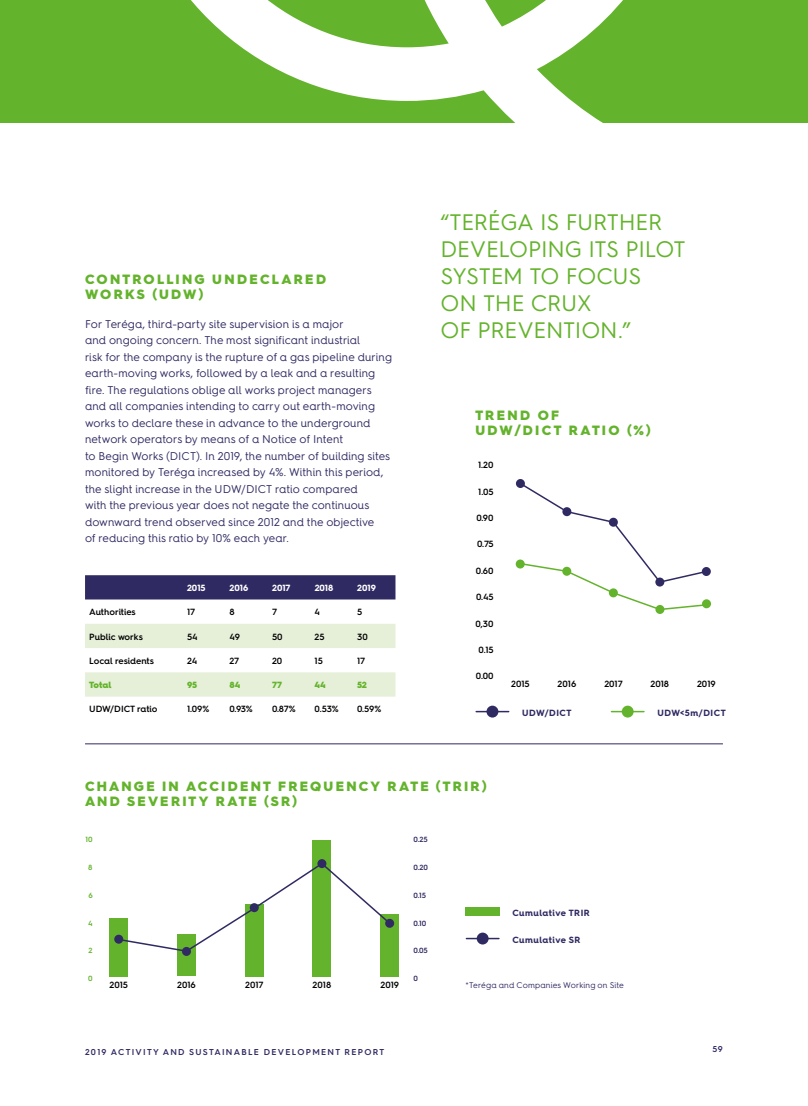
<style>
.page{position:relative;width:808px;height:1106px;background:#fff}
.page>*{position:absolute;margin:0;border:0;box-sizing:border-box;transform-origin:0 0}
.t1{font:22.5px/27px "Hurme Geometric Sans 4";letter-spacing:-.015em;color:#64b32c}
.t2{font:900 13.5px/15px "Hurme Geometric Sans 4";letter-spacing:.165em;color:#64b32c}
.t3{font:11.25px/16.5px "Hurme Geometric Sans 4";color:#2f2a62}
.t4{font:600 9px "Hurme Geometric Sans 4";color:#000}
.t5{font:700 9px "Hurme Geometric Sans 4";letter-spacing:.055em;color:#2f2a62}
.t6{font:700 9px "Hurme Geometric Sans 4";color:#fff}
.t7{font:900 9px "Hurme Geometric Sans 4";color:#64b32c}
.t8{font:600 8.55px "Hurme Geometric Sans 4";letter-spacing:.15em;color:#2f2a62}
.t9{font:8.25px "Hurme Geometric Sans 4";letter-spacing:.01em;color:#2f2a62}
.t10{font:600 7.5px "Hurme Geometric Sans 4";color:#2f2a62}
.t11{font:600 7.5px "Hurme Geometric Sans 4";color:#64b32c}
</style>
<div class="page">
<svg style="left:0;top:0;width:808px;height:123px;fill:#64b32c"></svg>
<hr style="left:85px;top:743px;width:638px;height:1px;background:#2f2a62">
<div style="left:109px;top:918px;width:19px;height:58px;background:#64b32c"></div>
<div style="left:177px;top:934px;width:19px;height:42px;background:#64b32c"></div>
<div style="left:245px;top:904px;width:19px;height:72px;background:#64b32c"></div>
<div style="left:312px;top:840px;width:19px;height:136px;background:#64b32c"></div>
<div style="left:380px;top:913px;width:19px;height:63px;background:#64b32c"></div>
<svg style="left:114px;top:934px;width:9px;height:9px"></svg>
<div style="left:182px;top:947px;width:9px;height:9px;background:#2f2a62;border-radius:50%"></div>
<div style="left:317px;top:859px;width:9px;height:9px;background:#2f2a62;border-radius:50%"></div>
<div style="left:385px;top:918px;width:9px;height:9px;background:#2f2a62;border-radius:50%"></div>
<svg style="left:117px;top:861px;width:275px;height:91px"></svg>
<div style="left:466px;top:907px;width:34px;height:8px;background:#64b32c"></div>
<hr style="left:466px;top:937px;width:33px;height:2px;background:#2f2a62">
<div style="left:477px;top:932px;width:12px;height:12px;background:#2f2a62;border-radius:50%"></div>
<hr style="left:476px;top:711px;width:33px;height:1px;background:#2f2a62">
<div style="left:486px;top:705px;width:12px;height:12px;background:#2f2a62;border-radius:50%"></div>
<hr style="left:611px;top:711px;width:33px;height:1px;background:#64b32c">
<div style="left:622px;top:705px;width:12px;height:12px;background:#64b32c;border-radius:50%"></div>
<div style="left:516px;top:559px;width:9px;height:9px;background:#64b32c;border-radius:50%"></div>
<div style="left:655px;top:605px;width:9px;height:9px;background:#64b32c;border-radius:50%"></div>
<div style="left:702px;top:599px;width:9px;height:9px;background:#64b32c;border-radius:50%"></div>
<svg style="left:518px;top:485px;width:190px;height:126px"></svg>
<div style="left:516px;top:479px;width:9px;height:9px;background:#2f2a62;border-radius:50%"></div>
<div style="left:562px;top:507px;width:9px;height:9px;background:#2f2a62;border-radius:50%"></div>
<div style="left:609px;top:517px;width:9px;height:9px;background:#2f2a62;border-radius:50%"></div>
<div style="left:655px;top:577px;width:9px;height:9px;background:#2f2a62;border-radius:50%"></div>
<div style="left:702px;top:567px;width:9px;height:9px;background:#2f2a62;border-radius:50%"></div>
<div style="left:85px;top:575px;width:310px;height:24px;background:#2f2a62"></div>
<svg style="left:85px;top:624px;width:310px;height:72px"></svg>
<p class="t2" style="left:85px;top:272px;width:243px">CONTROLLING UNDECLARED<br>WORKS (UDW)</p>
<p class="t3" style="left:85px;top:315px;width:308px">For Teréga, third-party site supervision is a major<br>and ongoing concern. The most significant industrial<br>risk for the company is the rupture of a gas pipeline during earth-moving works, followed by a leak and a resulting fire. The regulations oblige all works project managers and all companies intending to carry out earth-moving works to declare these in advance to the underground network operators by means of a Notice of Intent<br>to Begin Works (DICT). In 2019, the number of building sites monitored by Teréga increased by 4%. Within this period, the slight increase in the UDW/DICT ratio compared<br>with the previous year does not negate the continuous downward trend observed since 2012 and the objective<br>of reducing this ratio by 10% each year.</p>
<p class="t6" style="left:187px;top:581px;width:20px">2015</p>
<p class="t6" style="left:230px;top:581px;width:20px">2016</p>
<p class="t6" style="left:272px;top:581px;width:20px">2017</p>
<p class="t6" style="left:315px;top:581px;width:20px">2018</p>
<p class="t6" style="left:357px;top:581px;width:20px">2019</p>
<p class="t4" style="left:89px;top:606px;width:48px">Authorities</p>
<p class="t4" style="left:187px;top:606px;width:10px">17</p>
<p class="t4" style="left:230px;top:606px;width:7px">8</p>
<p class="t4" style="left:272px;top:606px;width:7px">7</p>
<p class="t4" style="left:315px;top:606px;width:7px">4</p>
<p class="t4" style="left:357px;top:606px;width:7px">5</p>
<p class="t4" style="left:89px;top:630px;width:55px">Public works</p>
<p class="t4" style="left:187px;top:630px;width:12px">54</p>
<p class="t4" style="left:230px;top:630px;width:12px">49</p>
<p class="t4" style="left:272px;top:630px;width:12px">50</p>
<p class="t4" style="left:315px;top:630px;width:12px">25</p>
<p class="t4" style="left:357px;top:630px;width:12px">30</p>
<p class="t4" style="left:89px;top:654px;width:66px">Local residents</p>
<p class="t4" style="left:187px;top:654px;width:12px">24</p>
<p class="t4" style="left:230px;top:654px;width:11px">27</p>
<p class="t4" style="left:272px;top:654px;width:12px">20</p>
<p class="t4" style="left:315px;top:654px;width:10px">15</p>
<p class="t4" style="left:357px;top:654px;width:10px">17</p>
<p class="t7" style="left:89px;top:678px;width:24px">Total</p>
<p class="t7" style="left:187px;top:678px;width:12px">95</p>
<p class="t7" style="left:230px;top:678px;width:12px">84</p>
<p class="t7" style="left:272px;top:678px;width:11px">77</p>
<p class="t7" style="left:315px;top:678px;width:13px">44</p>
<p class="t7" style="left:357px;top:678px;width:11px">52</p>
<p class="t4" style="left:89px;top:703px;width:70px">UDW/DICT ratio</p>
<p class="t4" style="left:187px;top:703px;width:24px">1.09%</p>
<p class="t4" style="left:230px;top:703px;width:25px">0.93%</p>
<p class="t4" style="left:272px;top:703px;width:25px">0.87%</p>
<p class="t4" style="left:315px;top:703px;width:26px">0.53%</p>
<p class="t4" style="left:357px;top:703px;width:26px">0.59%</p>
<h1 class="t1" style="left:440px;top:208px;width:247px">“TERÉGA IS FURTHER<br>DEVELOPING ITS PILOT<br>SYSTEM TO FOCUS<br>ON THE CRUX<br>OF PREVENTION.”</h1>
<p class="t2" style="left:475px;top:407px;width:177px">TREND OF<br>UDW/DICT RATIO (%)</p>
<p class="t4" style="left:478px;top:459px;width:17px">1.20</p>
<p class="t4" style="left:478px;top:485px;width:17px">1.05</p>
<p class="t4" style="left:476px;top:511px;width:19px">0.90</p>
<p class="t4" style="left:477px;top:538px;width:18px">0.75</p>
<p class="t4" style="left:476px;top:564px;width:19px">0.60</p>
<p class="t4" style="left:476px;top:590px;width:19px">0.45</p>
<p class="t4" style="left:475px;top:617px;width:20px">0,30</p>
<p class="t4" style="left:479px;top:643px;width:17px">0.15</p>
<p class="t4" style="left:476px;top:670px;width:19px">0.00</p>
<p class="t4" style="left:511px;top:677px;width:20px">2015</p>
<p class="t4" style="left:558px;top:677px;width:20px">2016</p>
<p class="t4" style="left:604px;top:677px;width:20px">2017</p>
<p class="t4" style="left:650px;top:677px;width:20px">2018</p>
<p class="t4" style="left:697px;top:677px;width:20px">2019</p>
<p class="t5" style="left:522px;top:706px;width:51px">UDW/DICT</p>
<p class="t5" style="left:657px;top:706px;width:70px">UDW&lt;5m/DICT</p>
<p class="t2" style="left:85px;top:779px;width:403px">CHANGE IN ACCIDENT FREQUENCY RATE (TRIR)<br>AND SEVERITY RATE (SR)</p>
<p class="t11" style="left:85px;top:834px;width:9px">10</p>
<p class="t10" style="left:413px;top:834px;width:16px">0.25</p>
<p class="t11" style="left:88px;top:862px;width:6px">8</p>
<p class="t10" style="left:413px;top:862px;width:16px">0.20</p>
<p class="t11" style="left:88px;top:890px;width:6px">6</p>
<p class="t10" style="left:413px;top:890px;width:14px">0.15</p>
<p class="t11" style="left:88px;top:917px;width:6px">4</p>
<p class="t10" style="left:413px;top:917px;width:14px">0.10</p>
<p class="t5" style="left:512px;top:906px;width:79px">Cumulative TRIR</p>
<p class="t5" style="left:512px;top:933px;width:70px">Cumulative SR</p>
<p class="t11" style="left:89px;top:945px;width:6px">2</p>
<p class="t10" style="left:413px;top:945px;width:16px">0.05</p>
<p class="t11" style="left:88px;top:973px;width:6px">0</p>
<p class="t4" style="left:109px;top:978px;width:20px">2015</p>
<p class="t4" style="left:177px;top:978px;width:20px">2016</p>
<p class="t4" style="left:245px;top:978px;width:20px">2017</p>
<p class="t4" style="left:313px;top:978px;width:20px">2018</p>
<p class="t4" style="left:380px;top:978px;width:20px">2019</p>
<p class="t10" style="left:413px;top:973px;width:6px">0</p>
<p class="t9" style="left:466px;top:979px;width:160px">*Teréga and Companies Working on Site</p>
<p class="t8" style="left:85px;top:1045px;width:301px">2019 ACTIVITY AND SUSTAINABLE DEVELOPMENT REPORT</p>
<p class="t8" style="left:712px;top:1043px;width:12px">59</p>
</div>
